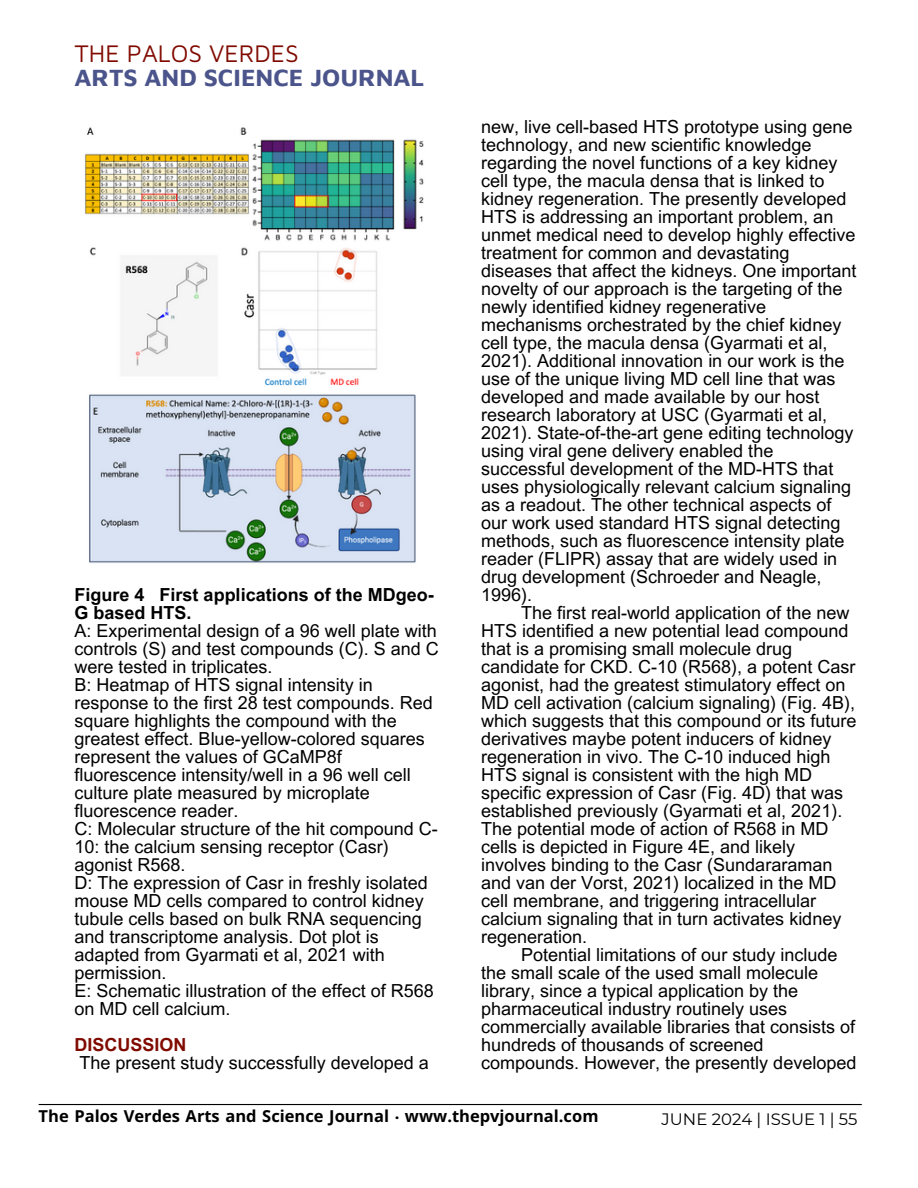
<style>
.page{position:relative;width:918px;height:1188px;background:#fff}
.page>*{position:absolute;margin:0;border:0;box-sizing:border-box;transform-origin:0 0}
.t1{font:700 24.6px "Maven Pro";color:#4b548b}
.t2{font:24.6px "Maven Pro";color:#800a00}
.t3{font:18px/18px "Arial MT Pro";color:#000}
.t4{font:700 18px/18px "Arial MT Pro";color:#000}
.t5{font:700 18px "Arial MT Pro";color:#800a00}
.t6{font:700 16.5px "Noto Sans";color:#000}
.t7{font:16.5px "Montserrat";color:#000}
</style>
<div class="page">
<hr style="left:39px;top:1104px;width:823px;height:1px;background:#000">
<img style="left:85px;top:127px;width:339px;height:436px">
<h1 class="t2" style="left:75px;top:38px;width:226px">THE PALOS VERDES</h1>
<h1 class="t1" style="left:75px;top:63px;width:351px">ARTS AND SCIENCE JOURNAL</h1>
<p class="t3" style="left:481px;top:120px;width:377px">new, live cell-based HTS prototype using gene technology, and new scientific knowledge regarding the novel functions of a key kidney cell type, the macula densa that is linked to kidney regeneration. The presently developed HTS is addressing an important problem, an unmet medical need to develop highly effective treatment for common and devastating diseases that affect the kidneys. One important novelty of our approach is the targeting of the newly identified kidney regenerative mechanisms orchestrated by the chief kidney cell type, the macula densa (Gyarmati et al, 2021). Additional innovation in our work is the use of the unique living MD cell line that was developed and made available by our host research laboratory at USC (Gyarmati et al, 2021). State-of-the-art gene editing technology using viral gene delivery enabled the successful development of the MD-HTS that uses physiologically relevant calcium signaling as a readout. The other technical aspects of our work used standard HTS signal detecting methods, such as fluorescence intensity plate reader (FLIPR) assay that are widely used in drug development (Schroeder and Neagle, 1996).</p>
<p class="t3" style="left:481px;top:606px;width:377px;text-indent:40px">The first real-world application of the new HTS identified a new potential lead compound that is a promising small molecule drug candidate for CKD. C-10 (R568), a potent Casr agonist, had the greatest stimulatory effect on MD cell activation (calcium signaling) (Fig. 4B), which suggests that this compound or its future derivatives maybe potent inducers of kidney regeneration in vivo. The C-10 induced high HTS signal is consistent with the high MD specific expression of Casr (Fig. 4D) that was established previously (Gyarmati et al, 2021).<br>The potential mode of action of R568 in MD cells is depicted in Figure 4E, and likely involves binding to the Casr (Sundararaman and van der Vorst, 2021) localized in the MD cell membrane, and triggering intracellular calcium signaling that in turn activates kidney regeneration.</p>
<p class="t3" style="left:481px;top:948px;width:377px;text-indent:40px">Potential limitations of our study include the small scale of the used small molecule library, since a typical application by the pharmaceutical industry routinely uses commercially available libraries that consists of hundreds of thousands of screened compounds. However, the presently developed</p>
<p class="t6" style="left:39px;top:1104px;width:561px">The Palos Verdes Arts and Science Journal ‧ www.thepvjournal.com</p>
<h2 class="t7" style="left:662px;top:1109px;width:197px">JUNE 2024 | ISSUE 1 | 55</h2>
<p class="t4" style="left:75px;top:588px;width:361px">Figure 4 First applications of the MDgeo-<br>G based HTS.</p>
<p class="t3" style="left:75px;top:624px;width:366px;text-align:justify">A: Experimental design of a 96 well plate with controls (S) and test compounds (C). S and C were tested in triplicates.</p>
<p class="t3" style="left:75px;top:678px;width:360px">B: Heatmap of HTS signal intensity in response to the first 28 test compounds. Red square highlights the compound with the greatest effect. Blue-yellow-colored squares represent the values of GCaMP8f fluorescence intensity/well in a 96 well cell culture plate measured by microplate fluorescence reader.</p>
<p class="t3" style="left:75px;top:822px;width:365px">C: Molecular structure of the hit compound C-<br>10: the calcium sensing receptor (Casr) agonist R568.</p>
<p class="t3" style="left:75px;top:876px;width:355px">D: The expression of Casr in freshly isolated mouse MD cells compared to control kidney tubule cells based on bulk RNA sequencing and transcriptome analysis. Dot plot is adapted from Gyarmati et al, 2021 with permission.</p>
<p class="t3" style="left:75px;top:984px;width:361px">E: Schematic illustration of the effect of R568 on MD cell calcium.</p>
<p class="t5" style="left:75px;top:1038px;width:114px">DISCUSSION</p>
<p class="t3" style="left:80px;top:1056px;width:351px">The present study successfully developed a</p>
</div>
